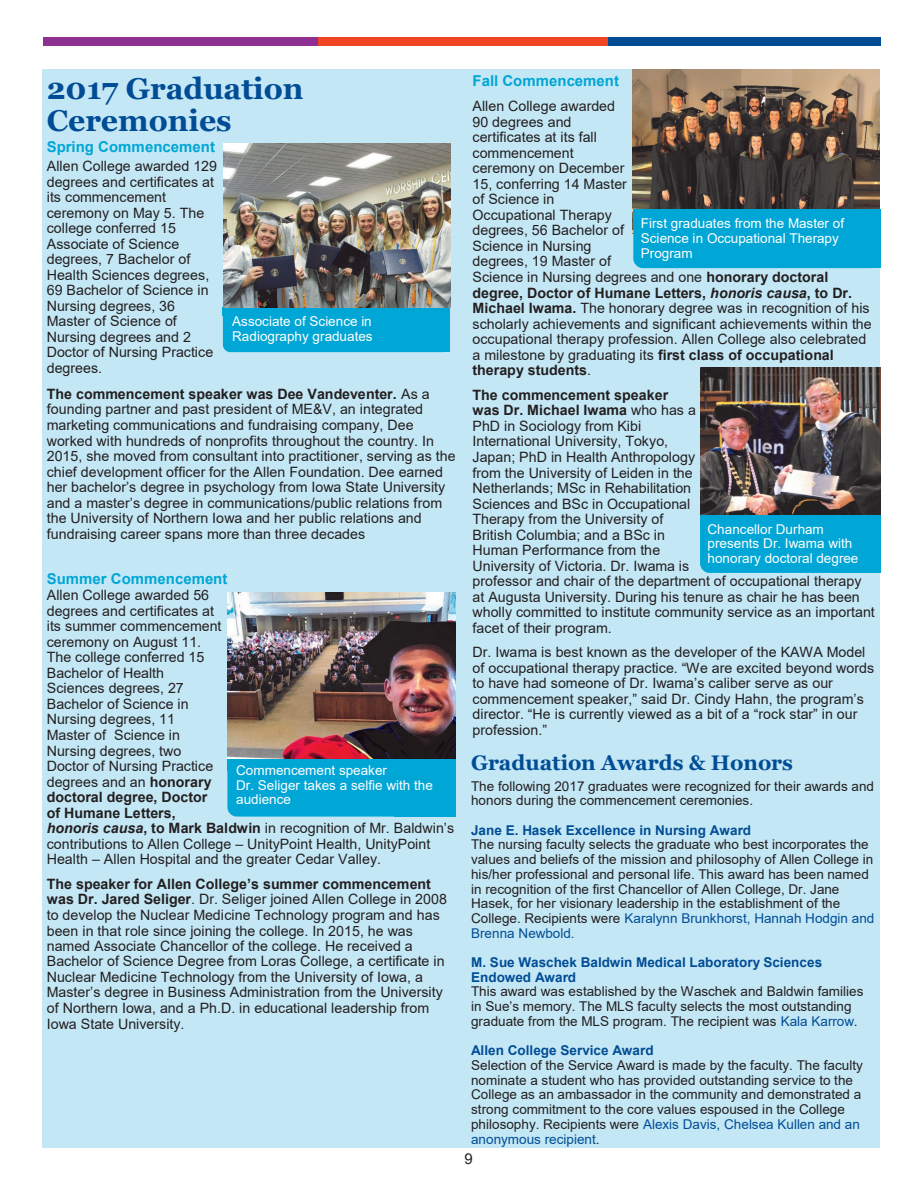
<style>
.page{position:relative;width:920px;height:1190px;background:#fff}
.page>*{position:absolute;margin:0;border:0;box-sizing:border-box;transform-origin:0 0}
.t1{font:700 30px/32.1px "Georgia";color:#014d95}
.t2{font:700 21px "Georgia";color:#014d95}
.t3{font:700 15px "Arial";color:#00a6d5}
.t4{font:15px "Arial";color:#231f20}
.t5{font:14.25px/15.5px "Arial";color:#231f20}
.t6{font:13.5px/14.7px "Arial";letter-spacing:.005em;color:#231f20}
.t7{font:13.5px/14.7px "Arial";letter-spacing:.005em;color:#fff}
.t8{font:700 13.5px/14.7px "Arial";color:#014d95}
.s1{font-weight:700}
.s2{font-weight:700;font-style:italic}
.s3{color:#014d95}
</style>
<div class="page">
<div style="left:601px;top:37px;width:279px;height:9px;background:#014d95"></div>
<div style="left:43px;top:37px;width:276px;height:9px;background:#8d3092"></div>
<div style="left:318px;top:37px;width:289px;height:9px;background:#ef4522"></div>
<div style="left:43px;top:69px;width:837px;height:1078px;background:#c4e7f5"></div>
<div style="left:223px;top:308px;width:227px;height:44px;background:#00a6d5;border-radius:7px"></div>
<div style="left:388px;top:307px;width:62px;height:45px;background:#00a6d5"></div>
<div style="left:223px;top:307px;width:227px;height:9px;background:#00a6d5"></div>
<img style="left:632px;top:69px;width:247px;height:165px">
<div style="left:633px;top:210px;width:247px;height:58px;background:#00a6d5;border-radius:10px"></div>
<div style="left:813px;top:210px;width:67px;height:58px;background:#00a6d5"></div>
<div style="left:633px;top:209px;width:247px;height:12px;background:#00a6d5"></div>
<img style="left:700px;top:367px;width:180px;height:148px">
<img style="left:223px;top:144px;width:227px;height:164px">
<img style="left:227px;top:592px;width:228px;height:167px">
<div style="left:227px;top:759px;width:228px;height:57px;background:#00a6d5;border-radius:9px"></div>
<div style="left:394px;top:759px;width:61px;height:57px;background:#00a6d5"></div>
<div style="left:227px;top:759px;width:228px;height:11px;background:#00a6d5"></div>
<div style="left:700px;top:515px;width:180px;height:57px;background:#00a6d5;border-radius:10px"></div>
<div style="left:831px;top:515px;width:49px;height:57px;background:#00a6d5"></div>
<div style="left:700px;top:515px;width:180px;height:11px;background:#00a6d5"></div>
<h1 class="t1" style="left:47px;top:73px;width:258px">2017 Graduation<br>Ceremonies</h1>
<p class="t3" style="left:47px;top:136px;width:170px">Spring Commencement</p>
<p class="t5" style="left:47px;top:158px;width:172px">Allen College awarded 129 degrees and certificates at its commencement ceremony on May 5. The college conferred 15<br>Associate of Science degrees, 7 Bachelor of<br>Health Sciences degrees,<br>69 Bachelor of Science in<br>Nursing degrees, 36<br>Master of Science of<br>Nursing degrees and 2<br>Doctor of Nursing Practice degrees.</p>
<p class="t5" style="left:47px;top:386px;width:410px"><span class="s1">The commencement speaker was Dee Vandeventer.</span> As a founding partner and past president of ME&amp;V, an integrated marketing communications and fundraising company, Dee worked with hundreds of nonprofits throughout the country. In 2015, she moved from consultant into practitioner, serving as the chief development officer for the Allen Foundation. Dee earned her bachelor’s degree in psychology from Iowa State University and a master’s degree in communications/public relations from the University of Northern Iowa and her public relations and fundraising career spans more than three decades</p>
<p class="t3" style="left:47px;top:568px;width:182px">Summer Commencement</p>
<p class="t5" style="left:47px;top:587px;width:409px">Allen College awarded 56<br>degrees and certificates at<br>its summer commencement<br>ceremony on August 11.<br>The college conferred 15<br>Bachelor of Health<br>Sciences degrees, 27<br>Bachelor of Science in<br>Nursing degrees, 11<br>Master of Science in<br>Nursing degrees, two<br>Doctor of Nursing Practice<br>degrees and an <span class="s1">honorary<br>doctoral degree, Doctor<br>of Humane Letters,<br></span><span class="s2">honoris causa</span><span class="s1">, to Mark Baldwin</span> in recognition of Mr. Baldwin’s contributions to Allen College – UnityPoint Health, UnityPoint<br>Health – Allen Hospital and the greater Cedar Valley.</p>
<p class="t5" style="left:47px;top:875px;width:401px"><span class="s1">The speaker for Allen College’s summer commencement was Dr. Jared Seliger</span>. Dr. Seliger joined Allen College in 2008 to develop the Nuclear Medicine Technology program and has been in that role since joining the college. In 2015, he was named Associate Chancellor of the college. He received a Bachelor of Science Degree from Loras College, a certificate in Nuclear Medicine Technology from the University of Iowa, a Master’s degree in Business Administration from the University of Northern Iowa, and a Ph.D. in educational leadership from Iowa State University.</p>
<p class="t7" style="left:232px;top:314px;width:142px">Associate of Science in<br>Radiography graduates</p>
<p class="t7" style="left:236px;top:762px;width:198px">Commencement speaker<br>Dr. Seliger takes a selfie with the audience</p>
<p class="t3" style="left:472px;top:71px;width:148px">Fall Commencement</p>
<p class="t5" style="left:472px;top:98px;width:400px">Allen College awarded<br>90 degrees and<br>certificates at its fall<br>commencement<br>ceremony on December<br>15, conferring 14 Master<br>of Science in<br>Occupational Therapy<br>degrees, 56 Bachelor of<br>Science in Nursing<br>degrees, 19 Master of<br>Science in Nursing degrees and one <span class="s1">honorary doctoral degree, Doctor of Humane Letters,</span> <span class="s2">honoris causa</span><span class="s1">, to Dr.<br>Michael Iwama.</span> The honorary degree was in recognition of his scholarly achievements and significant achievements within the occupational therapy profession. Allen College also celebrated a milestone by graduating its <span class="s1">first class of occupational therapy students</span>.</p>
<p class="t5" style="left:472px;top:387px;width:404px"><span class="s1">The commencement speaker<br>was Dr. Michael Iwama</span> who has a<br>PhD in Sociology from Kibi<br>International University, Tokyo,<br>Japan; PhD in Health Anthropology<br>from the University of Leiden in the<br>Netherlands; MSc in Rehabilitation<br>Sciences and BSc in Occupational<br>Therapy from the University of<br>British Columbia; and a BSc in<br>Human Performance from the<br>University of Victoria. Dr. Iwama is<br>professor and chair of the department of occupational therapy at Augusta University. During his tenure as chair he has been wholly committed to institute community service as an important facet of their program.</p>
<p class="t5" style="left:472px;top:644px;width:403px">Dr. Iwama is best known as the developer of the KAWA Model of occupational therapy practice. “We are excited beyond words to have had someone of Dr. Iwama’s caliber serve as our commencement speaker,” said Dr. Cindy Hahn, the program’s director. “He is currently viewed as a bit of a “rock star” in our profession.”</p>
<p class="t7" style="left:640px;top:216px;width:205px">First graduates from the Master of<br>Science in Occupational Therapy<br>Program</p>
<p class="t7" style="left:707px;top:521px;width:152px">Chancellor Durham presents Dr. Iwama with honorary doctoral degree</p>
<h2 class="t2" style="left:471px;top:748px;width:323px">Graduation Awards &amp; Honors</h2>
<p class="t6" style="left:471px;top:778px;width:404px">The following 2017 graduates were recognized for their awards and honors during the commencement ceremonies.</p>
<p class="t8" style="left:471px;top:822px;width:281px">Jane E. Hasek Excellence in Nursing Award</p>
<p class="t6" style="left:471px;top:837px;width:404px">The nursing faculty selects the graduate who best incorporates the values and beliefs of the mission and philosophy of Allen College in his/her professional and personal life. This award has been named in recognition of the first Chancellor of Allen College, Dr. Jane Hasek, for her visionary leadership in the establishment of the College. Recipients were <span class="s3">Karalynn Brunkhorst, Hannah Hodgin and Brenna Newbold.</span></p>
<p class="t8" style="left:471px;top:954px;width:352px">M. Sue Waschek Baldwin Medical Laboratory Sciences<br>Endowed Award</p>
<p class="t6" style="left:471px;top:983px;width:394px">This award was established by the Waschek and Baldwin families in Sue’s memory. The MLS faculty selects the most outstanding graduate from the MLS program. The recipient was <span class="s3">Kala Karrow</span>.</p>
<p class="t8" style="left:471px;top:1043px;width:184px">Allen College Service Award</p>
<p class="t6" style="left:471px;top:1057px;width:393px">Selection of the Service Award is made by the faculty. The faculty nominate a student who has provided outstanding service to the College as an ambassador in the community and demonstrated a strong commitment to the core values espoused in the College philosophy. Recipients were <span class="s3">Alexis Davis, Chelsea Kullen and an anonymous recipient</span>.</p>
<p class="t4" style="left:464px;top:1148px;width:10px">9</p>
</div>
